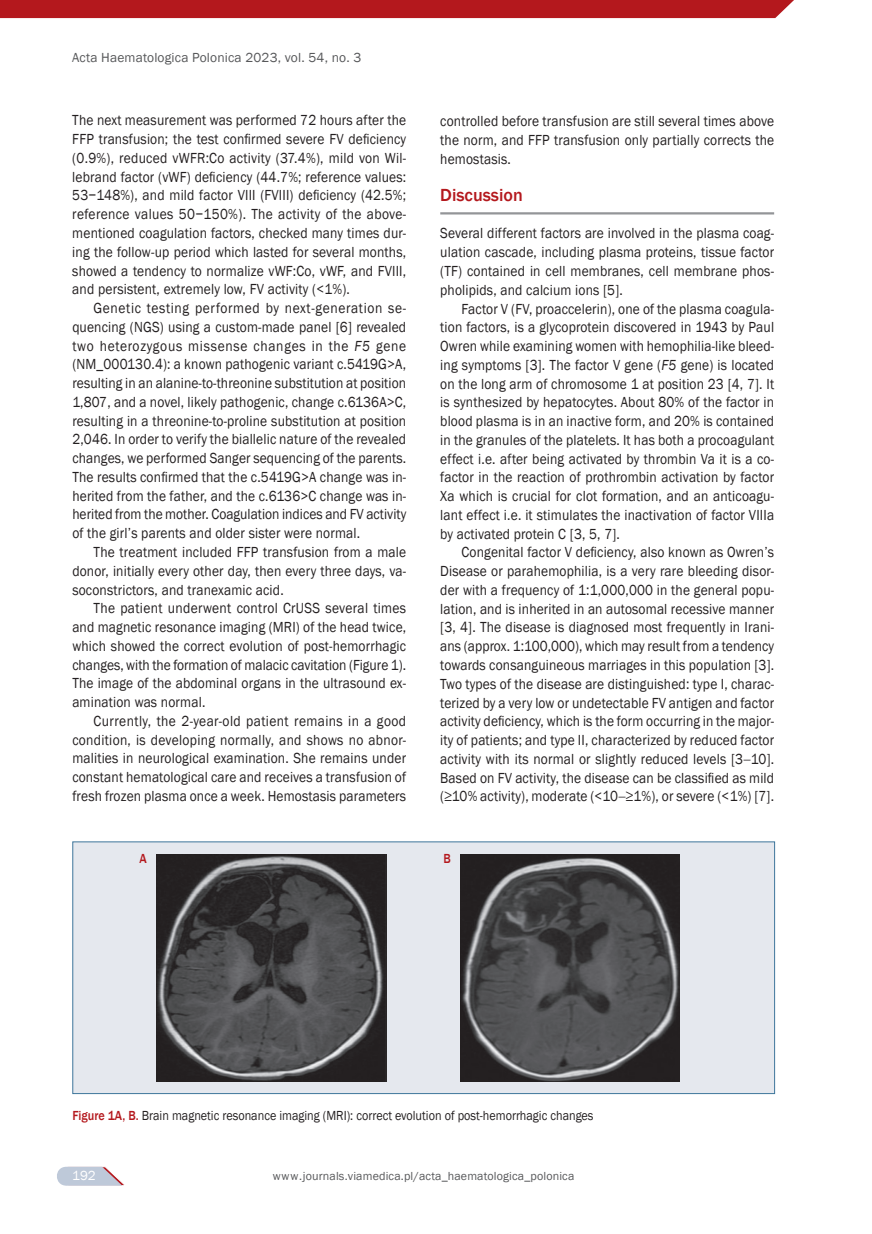
<style>
.page{position:relative;width:872px;height:1234px;background:#fff}
.page>*{position:absolute;margin:0;border:0;box-sizing:border-box;transform-origin:0 0}
.t1{font:500 18px "Franklin Gothic";color:#b4181d}
.t2{font:15px/18.8px "Franklin Gothic";letter-spacing:.01em;color:#231f20;text-align:justify;scale:.9 1}
.t3{font:13.5px "Franklin Gothic";color:#231f20;scale:.9 1}
.t4{font:13.5px "Franklin Gothic";letter-spacing:.01em;color:#57585a}
.t5{font:13.5px "Franklin Gothic";color:#fff}
.t6{font:500 13.5px "Franklin Gothic";color:#b4181d;scale:.9 1}
.t7{font:12px "Franklin Gothic";letter-spacing:.01em;color:#57585a}
.s1{font-style:italic}
.s2{font-weight:500;color:#b4181d}
</style>
<div class="page">
<div style="left:0;top:0;width:794px;height:18px;background:#b4181d"></div>
<svg style="left:57px;top:1166px;width:67px;height:19px"></svg>
<hr style="left:440px;top:212px;width:334px;height:2px;background:#939598">
<div style="left:72px;top:841px;width:703px;height:252px;background:#e5e8ee"></div>
<img style="left:460px;top:854px;width:219px;height:227px">
<img style="left:156px;top:854px;width:230px;height:227px">
<p class="t4" style="left:72px;top:49px;width:291px">Acta Haematologica Polonica 2023, vol. 54, no. 3</p>
<p class="t2" style="left:72px;top:111px;width:372px">The next measurement was performed 72 hours after the FFP transfusion; the test confirmed severe FV deficiency (0.9%), reduced vWFR:Co activity (37.4%), mild von Wil&shy;lebrand factor (vWF) deficiency (44.7%; reference values:<br>53−148%), and mild factor VIII (FVIII) deficiency (42.5%; reference values 50−150%). The activity of the above&shy;mentioned coagulation factors, checked many times dur&shy;ing the follow-up period which lasted for several months, showed a tendency to normalize vWF:Co, vWF, and FVIII, and persistent, extremely low, FV activity (&lt;1%).</p>
<p class="t2" style="left:72px;top:299px;width:372px;text-indent:21px">Genetic testing performed by next-generation se&shy;quencing (NGS) using a custom-made panel [6] revealed two heterozygous missense changes in the <span class="s1">F5</span> gene (NM_000130.4): a known pathogenic variant c.5419G&gt;A, resulting in an alanine-to-threonine substitution at position 1,807, and a novel, likely pathogenic, change c.6136A&gt;C, resulting in a threonine-to-proline substitution at position 2,046. In order to verify the biallelic nature of the revealed changes, we performed Sanger sequencing of the parents.<br>The results confirmed that the c.5419G&gt;A change was in&shy;herited from the father, and the c.6136&gt;C change was in&shy;herited from the mother. Coagulation indices and FV activity of the girl’s parents and older sister were normal.</p>
<p class="t2" style="left:72px;top:543px;width:372px;text-indent:21px">The treatment included FFP transfusion from a male donor, initially every other day, then every three days, va&shy;soconstrictors, and tranexamic acid.</p>
<p class="t2" style="left:72px;top:599px;width:372px;text-indent:21px">The patient underwent control CrUSS several times and magnetic resonance imaging (MRI) of the head twice, which showed the correct evolution of post-hemorrhagic changes, with the formation of malacic cavitation (Figure 1).<br>The image of the abdominal organs in the ultrasound ex&shy;amination was normal.</p>
<p class="t2" style="left:72px;top:711px;width:372px;text-indent:21px">Currently, the 2-year-old patient remains in a good condition, is developing normally, and shows no abnor&shy;malities in neurological examination. She remains under constant hematological care and receives a transfusion of fresh frozen plasma once a week. Hemostasis parameters</p>
<p class="t2" style="left:440px;top:112px;width:372px">controlled before transfusion are still several times above the norm, and FFP transfusion only partially corrects the hemostasis.</p>
<p class="t1" style="left:440px;top:184px;width:84px">Discussion</p>
<p class="t2" style="left:440px;top:224px;width:372px">Several different factors are involved in the plasma coag&shy;ulation cascade, including plasma proteins, tissue factor (TF) contained in cell membranes, cell membrane phos&shy;pholipids, and calcium ions [5].</p>
<p class="t2" style="left:440px;top:299px;width:372px;text-indent:21px">Factor V (FV, proaccelerin), one of the plasma coagula&shy;tion factors, is a glycoprotein discovered in 1943 by Paul Owren while examining women with hemophilia-like bleed&shy;ing symptoms [3]. The factor V gene (<span class="s1">F5</span> gene) is located on the long arm of chromosome 1 at position 23 [4, 7]. It is synthesized by hepatocytes. About 80% of the factor in blood plasma is in an inactive form, and 20% is contained in the granules of the platelets. It has both a procoagulant effect i.e. after being activated by thrombin Va it is a co&shy;factor in the reaction of prothrombin activation by factor Xa which is crucial for clot formation, and an anticoagu&shy;lant effect i.e. it stimulates the inactivation of factor VIIIa by activated protein C [3, 5, 7].</p>
<p class="t2" style="left:440px;top:543px;width:372px;text-indent:21px">Congenital factor V deficiency, also known as Owren’s Disease or parahemophilia, is a very rare bleeding disor&shy;der with a frequency of 1:1,000,000 in the general popu&shy;lation, and is inherited in an autosomal recessive manner [3, 4]. The disease is diagnosed most frequently in Irani&shy;ans (approx. 1:100,000), which may result from a tendency towards consanguineous marriages in this population [3].<br>Two types of the disease are distinguished: type I, charac&shy;terized by a very low or undetectable FV antigen and factor activity deficiency, which is the form occurring in the major&shy;ity of patients; and type II, characterized by reduced factor activity with its normal or slightly reduced levels [3−10].<br>Based on FV activity, the disease can be classified as mild (≥10% activity), moderate (&lt;10−≥1%), or severe (&lt;1%) [7].</p>
<p class="t6" style="left:139px;top:850px;width:10px">A</p>
<p class="t6" style="left:443px;top:850px;width:10px">B</p>
<p class="t3" style="left:72px;top:1107px;width:580px"><span class="s2">Figure 1A, B.</span> Brain magnetic resonance imaging (MRI): correct evolution of post-hemorrhagic changes</p>
<p class="t5" style="left:72px;top:1166px;width:25px">192</p>
<p class="t7" style="left:273px;top:1167px;width:303px">www.journals.viamedica.pl/acta_haematologica_polonica</p>
</div>
